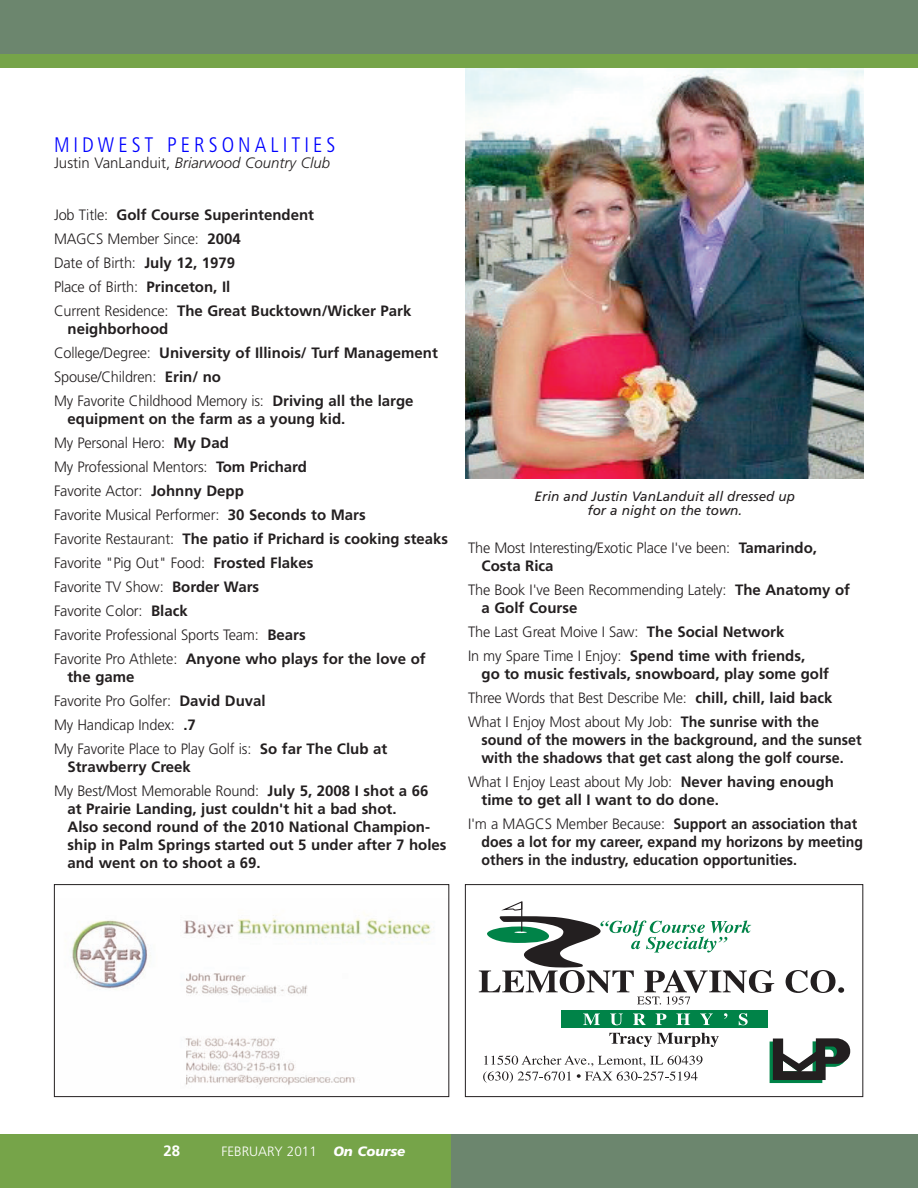
<style>
.page{position:relative;width:918px;height:1188px;background:#fff}
.page>*{position:absolute;margin:0;border:0;box-sizing:border-box;transform-origin:0 0}
.t1{font:300 condensed 21px "Frutiger";letter-spacing:.19em;color:#00f}
.t2{font:700 15px/24px "Frutiger";color:#231f20}
.t3{font:300 15px/24px "Frutiger";letter-spacing:-.01em;color:#231f20}
.t4{font:700 15px/18px "Frutiger";color:#231f20;scale:.94 1}
.t5{font:700 15px/18px "Frutiger";color:#231f20;scale:.95 1}
.t6{font:italic 300 15px "Frutiger";color:#231f20}
.t7{font:700 15px "Frutiger";color:#fff}
.t8{font:italic 13.5px/14.2px "Frutiger";color:#231f20;text-align:center}
.t9{font:300 13.5px "Frutiger";color:#fff}
.s1{font-style:normal}
.s2{font-weight:300}
.s3{font-weight:700}
.s4{font-weight:900;font-style:italic}
</style>
<div class="page">
<img style="left:466px;top:68px;width:398px;height:411px">
<div style="left:0;top:0;width:918px;height:68px;background:#6c866e"></div>
<div style="left:0;top:1134px;width:918px;height:54px;background:#6c866e"></div>
<div style="left:0;top:1134px;width:451px;height:54px;background:#76a449"></div>
<div style="left:0;top:54px;width:918px;height:14px;background:#76a449"></div>
<img style="left:71px;top:915px;width:361px;height:170px">
<div style="left:54px;top:884px;width:395px;height:213px;border:1px solid #231f20"></div>
<svg style="left:770px;top:1038px;width:80px;height:45px"></svg>
<svg style="left:786px;top:970px;width:58px;height:23px"></svg>
<div style="left:561px;top:1010px;width:206px;height:18px;background:#008348"></div>
<svg style="left:583px;top:1014px;width:17px;height:11px"></svg>
<svg style="left:611px;top:1014px;width:11px;height:11px"></svg>
<svg style="left:633px;top:1014px;width:13px;height:11px"></svg>
<svg style="left:656px;top:1014px;width:10px;height:11px"></svg>
<svg style="left:676px;top:1014px;width:14px;height:11px"></svg>
<svg style="left:700px;top:1014px;width:12px;height:11px"></svg>
<svg style="left:724px;top:1013px;width:3px;height:6px"></svg>
<svg style="left:739px;top:1013px;width:9px;height:12px"></svg>
<svg style="left:483px;top:1055px;width:220px;height:28px"></svg>
<svg style="left:479px;top:901px;width:295px;height:104px"></svg>
<svg style="left:609px;top:1033px;width:110px;height:14px"></svg>
<div style="left:465px;top:884px;width:398px;height:213px;border:1px solid #231f20"></div>
<h1 class="t1" style="left:54px;top:136px;width:283px">MIDWEST PERSONALITIES</h1>
<p class="t6" style="left:54px;top:157px;width:278px"><span class="s1">Justin VanLanduit,</span> Briarwood Country Club</p>
<p class="t2" style="left:54px;top:204px;width:359px"><span class="s2">Job Title:</span> Golf Course Superintendent<br><span class="s2">MAGCS Member Since:</span> 2004<br><span class="s2">Date of Birth:</span> July 12, 1979<br><span class="s2">Place of Birth:</span> Princeton, Il<br><span class="s2">Current Residence:</span> The Great Bucktown/Wicker Park</p>
<p class="t2" style="left:54px;top:318px;width:385px;text-indent:14px">neighborhood<br><span class="s2">College/Degree:</span> University of Illinois/ Turf Management <span class="s2">Spouse/Children:</span> Erin/ no<br><span class="s2">My Favorite Childhood Memory is:</span> Driving all the large</p>
<p class="t3" style="left:54px;top:408px;width:395px;text-indent:14px"><span class="s3">equipment on the farm as a young kid.<br></span>My Personal Hero: <span class="s3">My Dad<br></span>My Professional Mentors: <span class="s3">Tom Prichard<br></span>Favorite Actor: <span class="s3">Johnny Depp<br></span>Favorite Musical Performer: <span class="s3">30 Seconds to Mars<br></span>Favorite Restaurant: <span class="s3">The patio if Prichard is cooking steaks </span>Favorite "Pig Out" Food: <span class="s3">Frosted Flakes<br></span>Favorite TV Show: <span class="s3">Border Wars<br></span>Favorite Color: <span class="s3">Black<br></span>Favorite Professional Sports Team: <span class="s3">Bears<br></span>Favorite Pro Athlete: <span class="s3">Anyone who plays for the love of</span></p>
<p class="t3" style="left:54px;top:666px;width:335px;text-indent:13px"><span class="s3">the game<br></span>Favorite Pro Golfer: <span class="s3">David Duval<br></span>My Handicap Index: <span class="s3">.7<br></span>My Favorite Place to Play Golf is: <span class="s3">So far The Club at</span></p>
<p class="t2" style="left:54px;top:756px;width:376px;text-indent:13px">Strawberry Creek<br><span class="s2">My Best/Most Memorable Round:</span> July 5, 2008 I shot a 66</p>
<p class="t2" style="left:67px;top:801px;width:381px;line-height:18px">at Prairie Landing, just couldn't hit a bad shot.<br>Also second round of the 2010 National Champion&shy;ship in Palm Springs started out 5 under after 7 holes and went on to shoot a 69.</p>
<p class="t8" style="left:535px;top:490px;width:262px">Erin and Justin VanLanduit all dressed up for a night on the town.</p>
<p class="t3" style="left:482px;top:540px;width:337px;line-height:18px;text-indent:-14px">The Most Interesting/Exotic Place I've been: <span class="s3">Tamarindo,<br>Costa Rica</span></p>
<p class="t3" style="left:482px;top:582px;width:370px;line-height:18px;text-indent:-14px">The Book I've Been Recommending Lately: <span class="s3">The Anatomy of a Golf Course</span></p>
<p class="t3" style="left:468px;top:621px;width:339px">The Last Great Moive I Saw: <span class="s3">The Social Network<br></span>In my Spare Time I Enjoy: <span class="s3">Spend time with friends,</span></p>
<p class="t2" style="left:468px;top:663px;width:366px;text-indent:13px">go to music festivals, snowboard, play some golf<br><span class="s2">Three Words that Best Describe Me:</span> chill, chill, laid back<br><span class="s2">What I Enjoy Most about My Job:</span> The sunrise with the</p>
<p class="t5" style="left:482px;top:732px;width:402px">sound of the mowers in the background, and the sunset with the shadows that get cast along the golf course.</p>
<p class="t2" style="left:482px;top:774px;width:354px;line-height:18px;text-indent:-13px"><span class="s2">What I Enjoy Least about My Job:</span> Never having enough time to get all I want to do done.</p>
<p class="t4" style="left:482px;top:816px;width:407px;text-indent:-14px"><span class="s2">I'm a MAGCS Member Because:</span> Support an association that does a lot for my career, expand my horizons by meeting others in the industry, education opportunities.</p>
<p class="t7" style="left:164px;top:1144px;width:18px">28</p>
<p class="t9" style="left:221px;top:1146px;width:186px">FEBRUARY 2011 <span class="s4">On Course</span></p>
</div>
